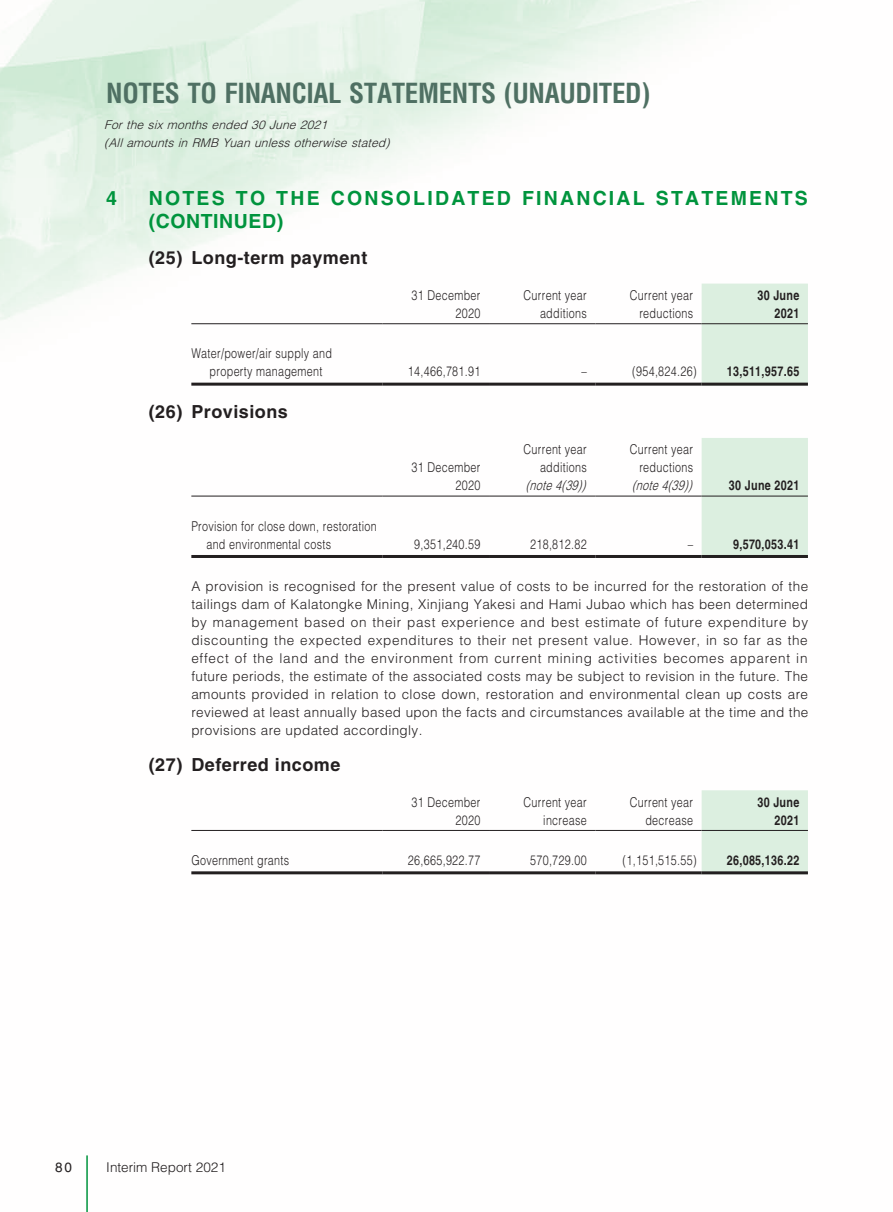
<style>
.page{position:relative;width:893px;height:1212px;background:#fff}
.page>*{position:absolute;margin:0;border:0;box-sizing:border-box;transform-origin:0 0}
.t1{font:700 condensed 27px "Helvetica LT Std";letter-spacing:-.015em;color:#4f7063}
.t2{font:700 19.5px/22.5px "Helvetica LT Std";letter-spacing:.115em;color:#00943d}
.t3{font:700 18px "Helvetica LT Std";letter-spacing:.03em;color:#231f20}
.t4{font:300 13.5px/18px "Helvetica LT Std";letter-spacing:.03em;color:#231f20;text-align:justify}
.t5{font:300 13.5px/18px "Helvetica LT Std";letter-spacing:.03em;color:#231f20;text-align:right;scale:.8 1}
.t6{font:700 13.5px/18px "Helvetica LT Std";letter-spacing:.03em;color:#231f20;text-align:right;scale:.8 1}
.t7{font:italic 300 13.5px "Helvetica LT Std";color:#231f20;scale:.8 1}
.t8{font:300 13.5px "Helvetica LT Std";color:#231f20}
.t9{font:13.5px "Helvetica LT Std";color:#231f20}
.t10{font:italic 300 12px/18px "Helvetica LT Std";color:#231f20}
</style>
<div class="page">
<hr style="left:86px;top:1155px;width:2px;height:57px;background:#00943d">
<div style="left:702px;top:284px;width:106px;height:99px;background:#dcefe0"></div>
<hr style="left:191px;top:323px;width:192px;height:1px;background:#231f20">
<hr style="left:383px;top:323px;width:106px;height:1px;background:#231f20">
<hr style="left:489px;top:323px;width:106px;height:1px;background:#231f20">
<hr style="left:595px;top:323px;width:107px;height:1px;background:#231f20">
<hr style="left:702px;top:323px;width:106px;height:1px;background:#231f20">
<hr style="left:191px;top:383px;width:192px;height:3px;background:#231f20">
<hr style="left:383px;top:383px;width:106px;height:3px;background:#231f20">
<hr style="left:489px;top:383px;width:106px;height:3px;background:#231f20">
<hr style="left:595px;top:383px;width:107px;height:3px;background:#231f20">
<hr style="left:702px;top:383px;width:106px;height:3px;background:#231f20">
<div style="left:702px;top:438px;width:106px;height:117px;background:#dcefe0"></div>
<hr style="left:191px;top:496px;width:192px;height:1px;background:#231f20">
<hr style="left:383px;top:496px;width:106px;height:1px;background:#231f20">
<hr style="left:489px;top:496px;width:106px;height:1px;background:#231f20">
<hr style="left:595px;top:496px;width:107px;height:1px;background:#231f20">
<hr style="left:702px;top:496px;width:106px;height:1px;background:#231f20">
<hr style="left:191px;top:555px;width:192px;height:3px;background:#231f20">
<hr style="left:383px;top:555px;width:106px;height:3px;background:#231f20">
<hr style="left:489px;top:555px;width:106px;height:3px;background:#231f20">
<hr style="left:595px;top:555px;width:107px;height:3px;background:#231f20">
<hr style="left:702px;top:555px;width:106px;height:3px;background:#231f20">
<div style="left:702px;top:790px;width:106px;height:81px;background:#dcefe0"></div>
<hr style="left:191px;top:830px;width:192px;height:1px;background:#231f20">
<hr style="left:383px;top:830px;width:106px;height:1px;background:#231f20">
<hr style="left:489px;top:830px;width:106px;height:1px;background:#231f20">
<hr style="left:595px;top:830px;width:107px;height:1px;background:#231f20">
<hr style="left:702px;top:830px;width:106px;height:1px;background:#231f20">
<hr style="left:191px;top:871px;width:192px;height:3px;background:#231f20">
<hr style="left:383px;top:871px;width:106px;height:3px;background:#231f20">
<hr style="left:489px;top:871px;width:106px;height:3px;background:#231f20">
<hr style="left:595px;top:871px;width:107px;height:3px;background:#231f20">
<hr style="left:702px;top:871px;width:106px;height:3px;background:#231f20">
<h1 class="t1" style="left:106px;top:77px;width:545px">NOTES TO FINANCIAL STATEMENTS (UNAUDITED)</h1>
<p class="t10" style="left:104px;top:116px;width:290px">Forthesixmonthsended 30June2021 (AllamountsinRMB Yuanunlessotherwisestated)</p>
<h2 class="t2" style="left:106px;top:187px;width:12px">4</h2>
<h2 class="t2" style="left:149px;top:187px;width:661px">NOTES TO THE CONSOLIDATED FINANCIAL STATEMENTS (CONTINUED)</h2>
<h3 class="t3" style="left:149px;top:247px;width:220px">(25) Long-term payment</h3>
<p class="t5" style="left:411px;top:286px;width:88px">31 December<br>2020</p>
<p class="t5" style="left:523px;top:286px;width:81px">Current year additions</p>
<p class="t5" style="left:630px;top:286px;width:81px">Current year reductions</p>
<p class="t6" style="left:757px;top:286px;width:54px">30 June<br>2021</p>
<p class="t5" style="left:210px;top:344px;width:155px;text-align:left;text-indent:-18px">Water/power/air supply and property management</p>
<p class="t5" style="left:408px;top:362px;width:92px">14,466,781.91</p>
<p class="t5" style="left:581px;top:362px;width:8px">–</p>
<p class="t5" style="left:632px;top:362px;width:82px">(954,824.26)</p>
<p class="t6" style="left:727px;top:362px;width:92px">13,511,957.65</p>
<h3 class="t3" style="left:149px;top:401px;width:141px">(26) Provisions</h3>
<p class="t5" style="left:411px;top:458px;width:88px">31 December<br>2020</p>
<p class="t5" style="left:523px;top:440px;width:81px">Current year additions</p>
<p class="t7" style="left:526px;top:477px;width:82px">(note4(39))</p>
<p class="t5" style="left:630px;top:440px;width:81px">Current year reductions</p>
<p class="t7" style="left:632px;top:477px;width:82px">(note4(39))</p>
<p class="t6" style="left:729px;top:476px;width:90px">30 June 2021</p>
<p class="t5" style="left:206px;top:517px;width:215px;text-align:left;text-indent:-15px">Provision for close down, restoration and environmental costs</p>
<p class="t5" style="left:414px;top:535px;width:84px">9,351,240.59</p>
<p class="t5" style="left:530px;top:535px;width:72px">218,812.82</p>
<p class="t5" style="left:688px;top:535px;width:8px">–</p>
<p class="t6" style="left:733px;top:535px;width:84px">9,570,053.41</p>
<p class="t4" style="left:191px;top:577px;width:619px">A provision is recognised for the present value of costs to be incurred for the restoration of the tailings dam of Kalatongke Mining, Xinjiang Yakesi and Hami Jubao which has been determined by management based on their past experience and best estimate of future expenditure by discounting the expected expenditures to their net present value. However, in so far as the effect of the land and the environment from current mining activities becomes apparent in future periods, the estimate of the associated costs may be subject to revision in the future. The amounts provided in relation to close down, restoration and environmental clean up costs are reviewed at least annually based upon the facts and circumstances available at the time and the provisions are updated accordingly.</p>
<h3 class="t3" style="left:149px;top:753px;width:193px">(27) Deferred income</h3>
<p class="t5" style="left:411px;top:793px;width:88px">31 December<br>2020</p>
<p class="t5" style="left:523px;top:793px;width:81px">Current year increase</p>
<p class="t5" style="left:630px;top:793px;width:81px">Current year decrease</p>
<p class="t6" style="left:757px;top:793px;width:54px">30 June<br>2021</p>
<p class="t5" style="left:191px;top:851px;width:124px">Government grants</p>
<p class="t5" style="left:408px;top:851px;width:92px">26,665,922.77</p>
<p class="t5" style="left:530px;top:851px;width:72px">570,729.00</p>
<p class="t5" style="left:623px;top:851px;width:94px">(1,151,515.55)</p>
<p class="t6" style="left:727px;top:851px;width:92px">26,085,136.22</p>
<p class="t9" style="left:55px;top:1159px;width:18px">80</p>
<p class="t8" style="left:106px;top:1159px;width:121px">Interim Report 2021</p>
</div>
